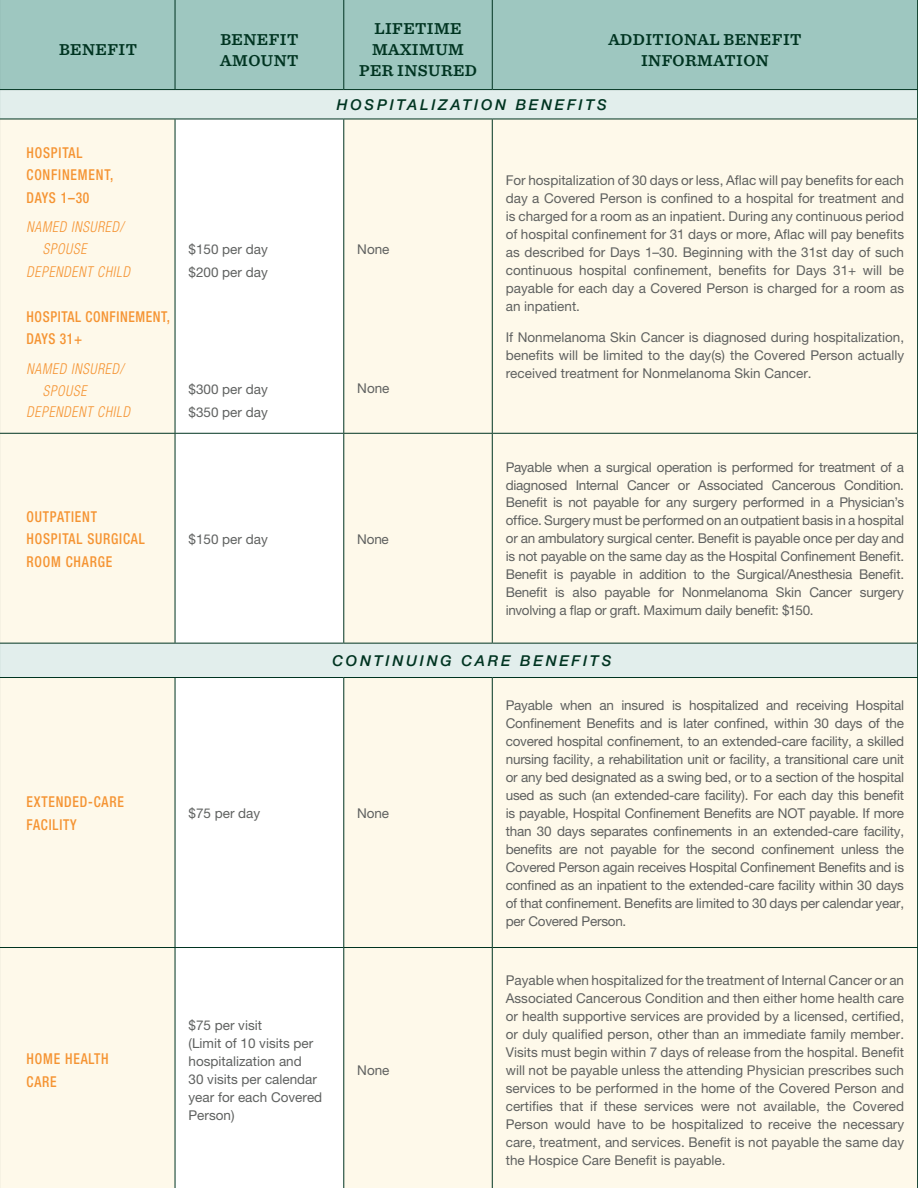
<style>
.page{position:relative;width:918px;height:1188px;background:#fff}
.page>*{position:absolute;margin:0;border:0;box-sizing:border-box;transform-origin:0 0}
.t1{font:600 16.5px/21px "Sentinel";letter-spacing:.025em;color:#003421}
.t2{font:500 condensed 15px/22.5px "Helvetica Neue LTCE";letter-spacing:.06em;color:#f59433;scale:.9 1}
.t3{font:italic 300 condensed 15px/22.5px "Helvetica Neue LTCE";letter-spacing:.06em;color:#f59433;scale:.9 1}
.t4{font:italic 500 15px "Helvetica Neue CELT";letter-spacing:.185em;color:#003421}
.t5{font:13.5px/18px "Helvetica Neue CELT";color:#5f6160;text-align:justify}
</style>
<div class="page">
<div style="left:1px;top:0;width:916px;height:89px;background:#9ec7c0"></div>
<div style="left:1px;top:90px;width:903px;height:29px;background:#e2eeec"></div>
<div style="left:1px;top:120px;width:916px;height:1068px;background:#fef9ea"></div>
<svg style="left:175px;top:120px;width:169px;height:1068px"></svg>
<hr style="left:0;top:0;width:1px;height:89px;background:#003421">
<hr style="left:175px;top:0;width:1px;height:89px;background:#003421">
<hr style="left:343px;top:0;width:1px;height:89px;background:#003421">
<hr style="left:492px;top:0;width:1px;height:89px;background:#003421">
<hr style="left:917px;top:0;width:1px;height:89px;background:#003421">
<hr style="left:0;top:89px;width:175px;height:1px;background:#003421">
<svg style="left:0;top:90px;width:1px;height:29px"></svg>
<hr style="left:175px;top:89px;width:169px;height:1px;background:#003421">
<hr style="left:344px;top:89px;width:148px;height:1px;background:#003421">
<hr style="left:492px;top:89px;width:426px;height:1px;background:#003421">
<div style="left:904px;top:89px;width:14px;height:1062px;background:#fef9ea"></div>
<hr style="left:0;top:119px;width:175px;height:1px;background:#003421">
<hr style="left:0;top:119px;width:1px;height:314px;background:#003421">
<hr style="left:175px;top:119px;width:169px;height:1px;background:#003421">
<hr style="left:175px;top:119px;width:1px;height:314px;background:#003421">
<hr style="left:344px;top:119px;width:148px;height:1px;background:#003421">
<hr style="left:343px;top:119px;width:1px;height:314px;background:#003421">
<hr style="left:492px;top:119px;width:426px;height:1px;background:#003421">
<hr style="left:492px;top:119px;width:1px;height:314px;background:#003421">
<hr style="left:917px;top:119px;width:1px;height:314px;background:#003421">
<hr style="left:0;top:433px;width:175px;height:1px;background:#003421">
<hr style="left:0;top:434px;width:1px;height:209px;background:#003421">
<hr style="left:175px;top:433px;width:169px;height:1px;background:#003421">
<hr style="left:175px;top:434px;width:1px;height:209px;background:#003421">
<hr style="left:344px;top:433px;width:148px;height:1px;background:#003421">
<hr style="left:343px;top:434px;width:1px;height:209px;background:#003421">
<hr style="left:492px;top:433px;width:426px;height:1px;background:#003421">
<hr style="left:492px;top:434px;width:1px;height:209px;background:#003421">
<hr style="left:917px;top:434px;width:1px;height:209px;background:#003421">
<hr style="left:0;top:643px;width:175px;height:1px;background:#003421">
<hr style="left:0;top:644px;width:1px;height:33px;background:#003421">
<hr style="left:175px;top:643px;width:169px;height:1px;background:#003421">
<hr style="left:344px;top:643px;width:148px;height:1px;background:#003421">
<hr style="left:492px;top:643px;width:426px;height:1px;background:#003421">
<hr style="left:917px;top:644px;width:1px;height:33px;background:#003421">
<hr style="left:0;top:677px;width:175px;height:1px;background:#003421">
<hr style="left:0;top:678px;width:1px;height:269px;background:#003421">
<hr style="left:175px;top:677px;width:169px;height:1px;background:#003421">
<hr style="left:175px;top:678px;width:1px;height:269px;background:#003421">
<hr style="left:344px;top:677px;width:148px;height:1px;background:#003421">
<hr style="left:343px;top:678px;width:1px;height:269px;background:#003421">
<hr style="left:492px;top:677px;width:426px;height:1px;background:#003421">
<hr style="left:492px;top:678px;width:1px;height:269px;background:#003421">
<hr style="left:917px;top:678px;width:1px;height:269px;background:#003421">
<hr style="left:0;top:947px;width:175px;height:1px;background:#003421">
<hr style="left:0;top:948px;width:1px;height:240px;background:#003421">
<hr style="left:175px;top:947px;width:169px;height:1px;background:#003421">
<hr style="left:175px;top:948px;width:1px;height:240px;background:#003421">
<hr style="left:344px;top:947px;width:148px;height:1px;background:#003421">
<hr style="left:343px;top:948px;width:1px;height:240px;background:#003421">
<hr style="left:492px;top:947px;width:426px;height:1px;background:#003421">
<hr style="left:492px;top:948px;width:1px;height:240px;background:#003421">
<hr style="left:917px;top:948px;width:1px;height:240px;background:#003421">
<p class="t1" style="left:59px;top:39px;width:80px">BENEFIT</p>
<p class="t1" style="left:220px;top:28px;width:80px">BENEFIT<br>AMOUNT</p>
<p class="t1" style="left:374px;top:18px;width:89px">LIFETIME</p>
<p class="t1" style="left:372px;top:39px;width:54px">MAXIMUM</p>
<p class="t1" style="left:359px;top:60px;width:119px">PER INSURED</p>
<p class="t1" style="left:608px;top:28px;width:195px;text-align:center">ADDITIONAL BENEFIT<br>INFORMATION</p>
<p class="t4" style="left:337px;top:96px;width:271px">HOSPITA LIZATION BENEFITS</p>
<p class="t2" style="left:27px;top:141px;width:98px">HOSPITAL<br>CONFINEMENT,<br>DAYS 1–30</p>
<p class="t3" style="left:27px;top:216px;width:109px">NAMED INSURED/</p>
<p class="t3" style="left:43px;top:238px;width:43px">SPOUSE</p>
<p class="t3" style="left:27px;top:261px;width:19px">DEPENDENT</p>
<p class="t3" style="left:97px;top:261px;width:36px">CHILD</p>
<p class="t2" style="left:27px;top:305px;width:161px">HOSPITAL CONFINEMENT,<br>DAYS 31+</p>
<p class="t3" style="left:43px;top:358px;width:91px;text-indent:-16px">NAMED INSURED/<br>SPOUSE</p>
<p class="t3" style="left:27px;top:401px;width:19px">DEPENDENT</p>
<p class="t3" style="left:97px;top:401px;width:36px">CHILD</p>
<p class="t5" style="left:189px;top:238px;width:81px;line-height:22.8px">$150 per day $200 per day</p>
<p class="t5" style="left:189px;top:378px;width:81px;line-height:22.8px">$300 per day $350 per day</p>
<p class="t5" style="left:357px;top:240px;width:34px">None</p>
<p class="t5" style="left:357px;top:379px;width:34px">None</p>
<p class="t5" style="left:506px;top:171px;width:400px">For hospitalization of 30 days or less, Aflac will pay benefits for each day a Covered Person is confined to a hospital for treatment and is charged for a room as an inpatient. During any continuous period of hospital confinement for 31 days or more, Aflac will pay benefits as described for Days 1–30. Beginning with the 31st day of such continuous hospital confinement, benefits for Days 31+ will be payable for each day a Covered Person is charged for a room as an inpatient.</p>
<p class="t5" style="left:506px;top:328px;width:400px">If Nonmelanoma Skin Cancer is diagnosed during hospitalization, benefits will be limited to the day(s) the Covered Person actually received treatment for Nonmelanoma Skin Cancer.</p>
<p class="t2" style="left:27px;top:505px;width:130px">OUTPATIENT<br>HOSPITAL SURGICAL<br>ROOM CHARGE</p>
<p class="t5" style="left:506px;top:458px;width:400px">Payable when a surgical operation is performed for treatment of a diagnosed Internal Cancer or Associated Cancerous Condition.<br>Benefit is not payable for any surgery performed in a Physician’s office. Surgery must be performed on an outpatient basis in a hospital or an ambulatory surgical center. Benefit is payable once per day and is not payable on the same day as the Hospital Confinement Benefit.<br>Benefit is payable in addition to the Surgical/Anesthesia Benefit.<br>Benefit is also payable for Nonmelanoma Skin Cancer surgery involving a flap or graft. Maximum daily benefit: $150.</p>
<p class="t4" style="left:332px;top:652px;width:281px">CONTINUING CA RE BENEFITS</p>
<p class="t5" style="left:189px;top:530px;width:81px">$150 per day</p>
<p class="t5" style="left:357px;top:530px;width:33px">None</p>
<p class="t2" style="left:27px;top:790px;width:110px">EXTENDED-CARE<br>FACILITY</p>
<p class="t5" style="left:189px;top:804px;width:73px">$75 per day</p>
<p class="t5" style="left:357px;top:804px;width:33px">None</p>
<p class="t2" style="left:27px;top:1047px;width:91px">HOME HEALTH<br>CARE</p>
<p class="t5" style="left:189px;top:1016px;width:135px;text-align:left">$75 per visit<br>(Limit of 10 visits per hospitalization and<br>30 visits per calendar year for each Covered<br>Person)</p>
<p class="t5" style="left:357px;top:1061px;width:34px">None</p>
<p class="t5" style="left:506px;top:696px;width:400px">Payable when an insured is hospitalized and receiving Hospital Confinement Benefits and is later confined, within 30 days of the covered hospital confinement, to an extended-care facility, a skilled nursing facility, a rehabilitation unit or facility, a transitional care unit or any bed designated as a swing bed, or to a section of the hospital used as such (an extended-care facility). For each day this benefit is payable, Hospital Confinement Benefits are NOT payable. If more than 30 days separates confinements in an extended-care facility, benefits are not payable for the second confinement unless the Covered Person again receives Hospital Confinement Benefits and is confined as an inpatient to the extended-care facility within 30 days of that confinement. Benefits are limited to 30 days per calendar year, per Covered Person.</p>
<p class="t5" style="left:506px;top:971px;width:400px">Payable when hospitalized for the treatment of Internal Cancer or an Associated Cancerous Condition and then either home health care or health supportive services are provided by a licensed, certified, or duly qualified person, other than an immediate family member.<br>Visits must begin within 7 days of release from the hospital. Benefit will not be payable unless the attending Physician prescribes such services to be performed in the home of the Covered Person and certifies that if these services were not available, the Covered Person would have to be hospitalized to receive the necessary care, treatment, and services. Benefit is not payable the same day the Hospice Care Benefit is payable.</p>
</div>
